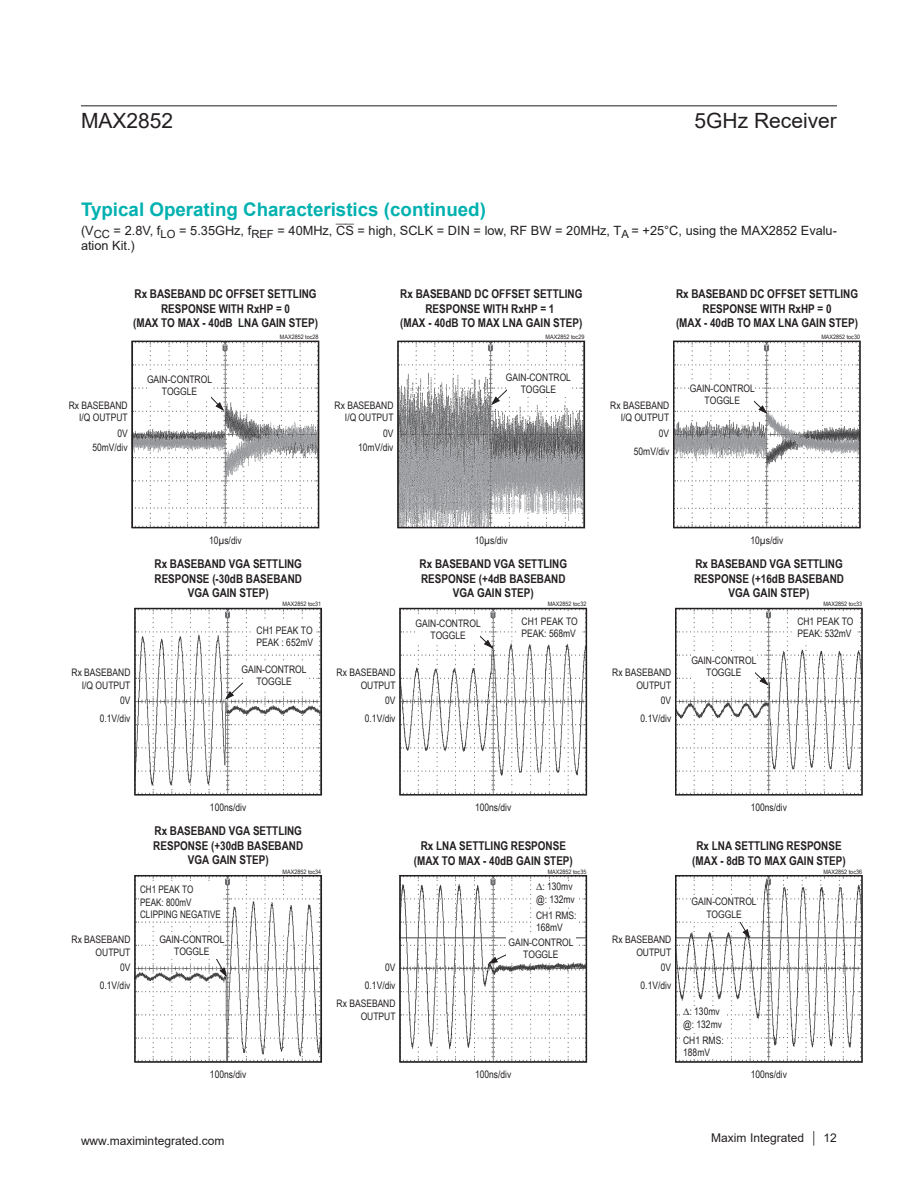
<style>
.page{position:relative;width:918px;height:1188px;background:#fff}
.page>*{position:absolute;margin:0;border:0;box-sizing:border-box;transform-origin:0 0}
.t1{font:21px "Arial";color:#231f20}
.H1_continued{font:700 18.75px "Arial";color:#00b1b0}
.TOC_Sub_Title{font:12.75px/15px "Arial";color:#231f20}
.t2{font:700 12.15px/14.5px "Arial Narrow";color:#231f20;text-align:center}
.t3{font:12px "Arial";color:#231f20}
.t4{font:10.35px/12.5px "Arial Narrow";color:#231f20;text-align:center}
.t5{font:10.35px/12.5px "Arial Narrow";color:#231f20;scale:.95 1}
.t6{font:6px "Arial Narrow";color:#231f20;scale:1.1 1}
.s1{font-family:"Arial Regular Overbar"}
</style>
<div class="page">
<img style="left:135px;top:344px;width:181px;height:181px">
<div style="left:132px;top:341px;width:187px;height:187px;border:2px solid #231f20"></div>
<svg style="left:206px;top:392px;width:18px;height:19px"></svg>
<div style="left:148px;top:372px;width:63px;height:27px;background:#fff"></div>
<img style="left:400px;top:344px;width:182px;height:181px">
<div style="left:397px;top:341px;width:188px;height:187px;border:2px solid #231f20"></div>
<svg style="left:491px;top:387px;width:19px;height:18px"></svg>
<div style="left:507px;top:370px;width:63px;height:27px;background:#fff"></div>
<img style="left:676px;top:344px;width:182px;height:181px">
<div style="left:673px;top:341px;width:188px;height:187px;border:2px solid #231f20"></div>
<svg style="left:749px;top:396px;width:18px;height:18px"></svg>
<div style="left:691px;top:381px;width:63px;height:27px;background:#fff"></div>
<img style="left:137px;top:611px;width:182px;height:182px">
<div style="left:134px;top:608px;width:188px;height:188px;border:2px solid #231f20"></div>
<svg style="left:225px;top:682px;width:19px;height:18px"></svg>
<div style="left:243px;top:662px;width:62px;height:27px;background:#fff"></div>
<div style="left:252px;top:621px;width:64px;height:30px;background:#fff"></div>
<img style="left:402px;top:611px;width:182px;height:182px">
<div style="left:399px;top:608px;width:188px;height:188px;border:2px solid #231f20"></div>
<svg style="left:474px;top:630px;width:19px;height:18px"></svg>
<div style="left:417px;top:616px;width:63px;height:27px;background:#fff"></div>
<div style="left:517px;top:612px;width:64px;height:30px;background:#fff"></div>
<img style="left:678px;top:611px;width:182px;height:182px">
<div style="left:675px;top:608px;width:188px;height:188px;border:2px solid #231f20"></div>
<svg style="left:750px;top:667px;width:19px;height:19px"></svg>
<div style="left:693px;top:653px;width:62px;height:27px;background:#fff"></div>
<div style="left:793px;top:612px;width:63px;height:30px;background:#fff"></div>
<img style="left:137px;top:878px;width:182px;height:182px">
<div style="left:134px;top:875px;width:188px;height:188px;border:2px solid #231f20"></div>
<svg style="left:214px;top:955px;width:13px;height:22px"></svg>
<div style="left:161px;top:932px;width:62px;height:27px;background:#fff"></div>
<div style="left:139px;top:882px;width:82px;height:39px;background:#fff"></div>
<img style="left:402px;top:878px;width:182px;height:182px">
<div style="left:399px;top:875px;width:188px;height:188px;border:2px solid #231f20"></div>
<svg style="left:488px;top:952px;width:23px;height:12px"></svg>
<div style="left:534px;top:881px;width:44px;height:24px;background:#fff"></div>
<div style="left:506px;top:935px;width:70px;height:27px;background:#fff"></div>
<div style="left:534px;top:910px;width:44px;height:24px;background:#fff"></div>
<img style="left:678px;top:878px;width:182px;height:182px">
<div style="left:675px;top:875px;width:188px;height:188px;border:2px solid #231f20"></div>
<svg style="left:736px;top:922px;width:14px;height:16px"></svg>
<div style="left:693px;top:895px;width:63px;height:27px;background:#fff"></div>
<div style="left:681px;top:1006px;width:45px;height:24px;background:#fff"></div>
<div style="left:681px;top:1035px;width:45px;height:24px;background:#fff"></div>
<hr style="left:81px;top:105px;width:756px;height:1px;background:#231f20">
<h1 class="t1" style="left:81px;top:107px;width:94px">MAX2852</h1>
<h1 class="t1" style="left:695px;top:107px;width:144px">5GHz Receiver</h1>
<p class="H1_continued" style="left:81px;top:196px;width:406px">Typical Operating Characteristics (continued)</p>
<p class="TOC_Sub_Title" style="left:81px;top:223px;width:757px">(V<sub>CC</sub> = 2.8V, f<sub>LO</sub> = 5.35GHz, f<sub>REF</sub> = 40MHz, <span class="s1">CS</span> = high, SCLK = DIN = low, RF BW = 20MHz, T<sub>A</sub> = +25°C, using the MAX2852 Evalu&shy;ation Kit.)</p>
<p class="t2" style="left:133px;top:286px;width:186px">Rx BASEBAND DC OFFSET SETTLING<br>RESPONSE WITH RxHP = 0<br>(MAX TO MAX - 40dB LNA GAIN STEP)</p>
<p class="t6" style="left:280px;top:333px;width:37px">MAX2852 toc28</p>
<p class="t2" style="left:400px;top:286px;width:184px">Rx BASEBAND DC OFFSET SETTLING<br>RESPONSE WITH RxHP = 1<br>(MAX - 40dB TO MAX LNA GAIN STEP)</p>
<p class="t6" style="left:546px;top:333px;width:37px">MAX2852 toc29</p>
<p class="t2" style="left:676px;top:286px;width:184px">Rx BASEBAND DC OFFSET SETTLING<br>RESPONSE WITH RxHP = 0<br>(MAX - 40dB TO MAX LNA GAIN STEP)</p>
<p class="t6" style="left:821px;top:333px;width:37px">MAX2852 toc30</p>
<p class="t4" style="left:69px;top:399px;width:60px;text-align:right">Rx BASEBAND<br>I/Q OUTPUT</p>
<p class="t4" style="left:147px;top:372px;width:67px">GAIN-CONTROL<br>TOGGLE</p>
<p class="t4" style="left:335px;top:399px;width:60px;text-align:right">Rx BASEBAND<br>I/Q OUTPUT</p>
<p class="t4" style="left:506px;top:371px;width:67px">GAIN-CONTROL<br>TOGGLE</p>
<p class="t4" style="left:610px;top:399px;width:60px;text-align:right">Rx BASEBAND<br>I/Q OUTPUT</p>
<p class="t4" style="left:690px;top:381px;width:67px">GAIN-CONTROL<br>TOGGLE</p>
<p class="t4" style="left:117px;top:427px;width:12px">0V</p>
<p class="t4" style="left:383px;top:427px;width:12px">0V</p>
<p class="t4" style="left:659px;top:427px;width:12px">0V</p>
<p class="t4" style="left:92px;top:441px;width:37px">50mV/div</p>
<p class="t4" style="left:358px;top:441px;width:37px">10mV/div</p>
<p class="t4" style="left:634px;top:444px;width:37px">50mV/div</p>
<p class="t4" style="left:209px;top:534px;width:34px">10µs/div</p>
<p class="t4" style="left:475px;top:534px;width:34px">10µs/div</p>
<p class="t4" style="left:750px;top:534px;width:34px">10µs/div</p>
<p class="t2" style="left:155px;top:556px;width:149px">Rx BASEBAND VGA SETTLING<br>RESPONSE (-30dB BASEBAND<br>VGA GAIN STEP)</p>
<p class="t6" style="left:283px;top:600px;width:37px">MAX2852 toc31</p>
<p class="t2" style="left:420px;top:556px;width:149px">Rx BASEBAND VGA SETTLING<br>RESPONSE (+4dB BASEBAND<br>VGA GAIN STEP)</p>
<p class="t6" style="left:548px;top:600px;width:37px">MAX2852 toc32</p>
<p class="t2" style="left:694px;top:556px;width:151px">Rx BASEBAND VGA SETTLING<br>RESPONSE (+16dB BASEBAND<br>VGA GAIN STEP)</p>
<p class="t6" style="left:823px;top:600px;width:37px">MAX2852 toc33</p>
<p class="t4" style="left:257px;top:624px;width:58px;text-align:left">CH1 PEAK TO<br>PEAK : 652mV</p>
<p class="t4" style="left:416px;top:616px;width:67px">GAIN-CONTROL<br>TOGGLE</p>
<p class="t4" style="left:522px;top:615px;width:58px;text-align:left">CH1 PEAK TO<br>PEAK: 568mV</p>
<p class="t4" style="left:797px;top:615px;width:58px;text-align:left">CH1 PEAK TO<br>PEAK: 532mV</p>
<p class="t4" style="left:72px;top:666px;width:60px;text-align:right">Rx BASEBAND<br>I/Q OUTPUT</p>
<p class="t4" style="left:242px;top:662px;width:67px">GAIN-CONTROL<br>TOGGLE</p>
<p class="t4" style="left:337px;top:666px;width:60px;text-align:right">Rx BASEBAND<br>OUTPUT</p>
<p class="t4" style="left:691px;top:653px;width:67px">GAIN-CONTROL</p>
<p class="t4" style="left:612px;top:666px;width:60px">Rx BASEBAND</p>
<p class="t4" style="left:706px;top:666px;width:37px">TOGGLE</p>
<p class="t4" style="left:636px;top:678px;width:36px">OUTPUT</p>
<p class="t4" style="left:120px;top:694px;width:12px">0V</p>
<p class="t4" style="left:385px;top:694px;width:12px">0V</p>
<p class="t4" style="left:661px;top:694px;width:12px">0V</p>
<p class="t4" style="left:100px;top:712px;width:32px">0.1V/div</p>
<p class="t4" style="left:365px;top:712px;width:32px">0.1V/div</p>
<p class="t4" style="left:641px;top:712px;width:32px">0.1V/div</p>
<p class="t4" style="left:210px;top:801px;width:38px">100ns/div</p>
<p class="t4" style="left:475px;top:801px;width:38px">100ns/div</p>
<p class="t4" style="left:751px;top:801px;width:38px">100ns/div</p>
<p class="t2" style="left:153px;top:823px;width:151px">Rx BASEBAND VGA SETTLING<br>RESPONSE (+30dB BASEBAND<br>VGA GAIN STEP)</p>
<p class="t6" style="left:283px;top:867px;width:37px">MAX2852 toc34</p>
<p class="t2" style="left:414px;top:838px;width:160px">Rx LNA SETTLING RESPONSE (MAX TO MAX - 40dB GAIN STEP)</p>
<p class="t6" style="left:548px;top:867px;width:37px">MAX2852 toc35</p>
<p class="t2" style="left:692px;top:838px;width:155px">Rx LNA SETTLING RESPONSE (MAX - 8dB TO MAX GAIN STEP)</p>
<p class="t6" style="left:823px;top:867px;width:37px">MAX2852 toc36</p>
<p class="t5" style="left:140px;top:883px;width:86px">CH1 PEAK TO<br>PEAK: 800mV<br>CLIPPING NEGATIVE</p>
<p class="t4" style="left:536px;top:880px;width:40px;text-align:left">∆: 130mv @: 132mv</p>
<p class="t4" style="left:536px;top:909px;width:42px;text-align:left">CH1 RMS:<br>168mV</p>
<p class="t4" style="left:692px;top:895px;width:67px">GAIN-CONTROL<br>TOGGLE</p>
<p class="t4" style="left:72px;top:933px;width:60px;text-align:right">Rx BASEBAND<br>OUTPUT</p>
<p class="t4" style="left:159px;top:932px;width:67px">GAIN-CONTROL<br>TOGGLE</p>
<p class="t4" style="left:508px;top:936px;width:67px">GAIN-CONTROL<br>TOGGLE</p>
<p class="t4" style="left:612px;top:933px;width:60px;text-align:right">Rx BASEBAND<br>OUTPUT</p>
<p class="t4" style="left:120px;top:961px;width:12px">0V</p>
<p class="t4" style="left:385px;top:961px;width:12px">0V</p>
<p class="t4" style="left:661px;top:961px;width:12px">0V</p>
<p class="t4" style="left:100px;top:979px;width:32px">0.1V/div</p>
<p class="t4" style="left:365px;top:979px;width:32px">0.1V/div</p>
<p class="t4" style="left:641px;top:979px;width:32px">0.1V/div</p>
<p class="t4" style="left:337px;top:997px;width:60px;text-align:right">Rx BASEBAND<br>OUTPUT</p>
<p class="t4" style="left:683px;top:1005px;width:40px;text-align:left">∆: 130mv @: 132mv</p>
<p class="t4" style="left:683px;top:1034px;width:42px;text-align:left">CH1 RMS:<br>188mV</p>
<p class="t4" style="left:210px;top:1068px;width:38px">100ns/div</p>
<p class="t4" style="left:475px;top:1068px;width:38px">100ns/div</p>
<p class="t4" style="left:751px;top:1068px;width:38px">100ns/div</p>
<p class="t3" style="left:81px;top:1132px;width:145px">www.maximintegrated.com</p>
<p class="t3" style="left:711px;top:1129px;width:127px">Maxim Integrated │ 12</p>
</div>
